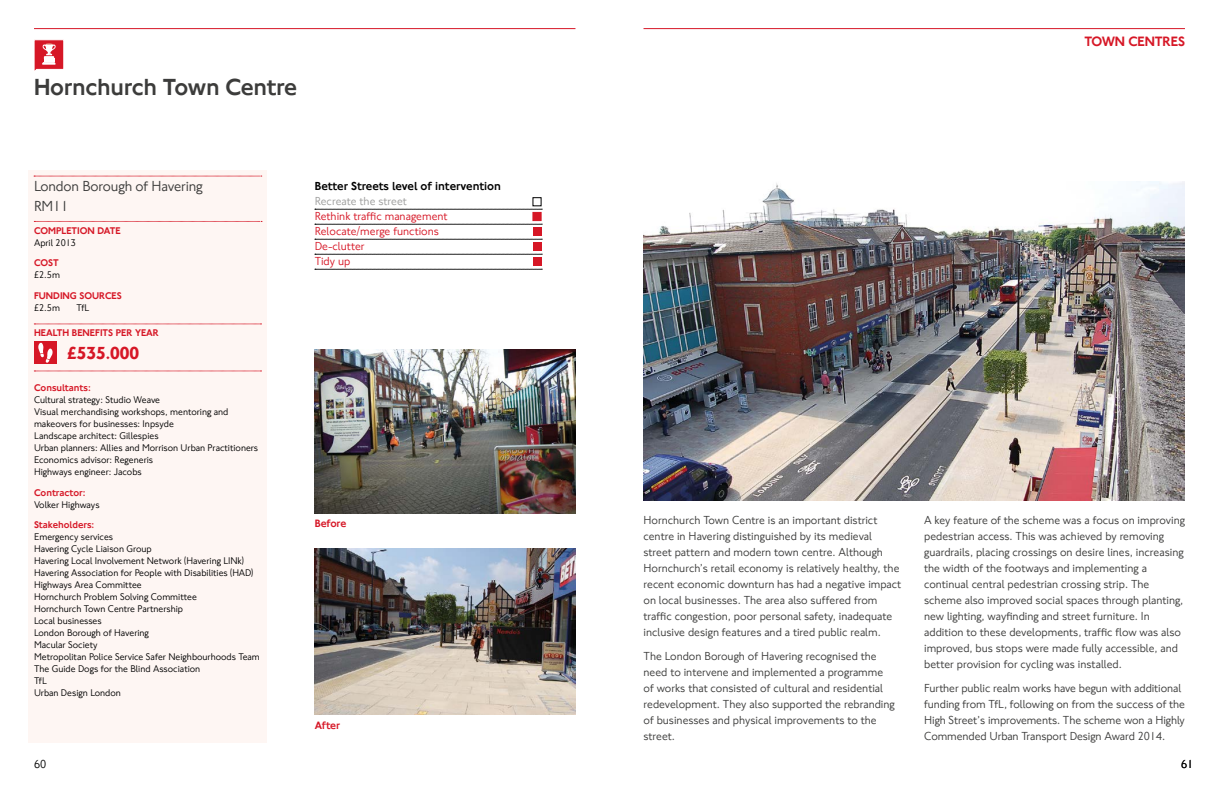
<style>
.page{position:relative;width:1219px;height:794px;background:#fff}
.page>*{position:absolute;margin:0;border:0;box-sizing:border-box;transform-origin:0 0}
.t1{font:500 24px "NJ Font";letter-spacing:-.01em;color:#3c3c3b}
.t2{font:700 18px "NJ Font";color:#d61726}
.t3{font:15px/19px "NJ Font";letter-spacing:-.01em;color:#3c3c3b}
.t4{font:500 14px "NJ Font";letter-spacing:-.01em;color:#d61726}
.t5{font:12px/16px "NJ Font";color:#3c3c3b}
.t6{font:12px/15px "NJ Font";color:#d61726}
.t7{font:500 12px "NJ Font";color:#000}
.t8{font:12px "NJ Font";color:#9d9d9c}
.t9{font:12px "NJ Font";color:#000}
.t10{font:500 11px "NJ Font";letter-spacing:-.01em;color:#d61726}
.t11{font:10px/12px "NJ Font";color:#000}
.t12{font:500 10px "NJ Font";color:#d61726}
</style>
<div class="page">
<div style="left:28px;top:170px;width:238px;height:573px;background:#fef6f3"></div>
<hr style="left:34px;top:28px;width:541px;height:1px;background:#d61726">
<hr style="left:643px;top:28px;width:542px;height:1px;background:#d61726">
<img style="left:315px;top:349px;width:260px;height:164px">
<img style="left:315px;top:549px;width:260px;height:165px">
<img style="left:643px;top:181px;width:542px;height:319px">
<svg style="left:34px;top:324px;width:228px;height:1px"></svg>
<svg style="left:34px;top:371px;width:228px;height:1px"></svg>
<div style="left:34px;top:341px;width:23px;height:23px;background:#d61726"></div>
<svg style="left:38px;top:343px;width:15px;height:20px"></svg>
<svg style="left:34px;top:176px;width:228px;height:1px"></svg>
<svg style="left:34px;top:221px;width:228px;height:1px"></svg>
<svg style="left:34px;top:40px;width:30px;height:31px"></svg>
<svg style="left:315px;top:209px;width:227px;height:1px"></svg>
<svg style="left:315px;top:224px;width:227px;height:1px"></svg>
<svg style="left:315px;top:239px;width:227px;height:1px"></svg>
<svg style="left:315px;top:254px;width:227px;height:1px"></svg>
<svg style="left:315px;top:269px;width:227px;height:1px"></svg>
<div style="left:533px;top:212px;width:8px;height:9px;background:#d61726"></div>
<div style="left:533px;top:197px;width:8px;height:9px;border:1px solid #000"></div>
<div style="left:533px;top:227px;width:8px;height:8px;background:#d61726"></div>
<div style="left:533px;top:242px;width:8px;height:8px;background:#d61726"></div>
<div style="left:533px;top:257px;width:8px;height:9px;background:#d61726"></div>
<h1 class="t1" style="left:34px;top:73px;width:264px">Hornchurch Town Centre</h1>
<p class="t3" style="left:34px;top:177px;width:170px">London Borough of Havering<br>RM11</p>
<p class="t12" style="left:34px;top:224px;width:88px">COMPLETION DATE</p>
<p class="t11" style="left:34px;top:237px;width:44px">April 2013</p>
<p class="t12" style="left:34px;top:257px;width:26px">COST</p>
<p class="t11" style="left:34px;top:269px;width:27px">£2.5m</p>
<p class="t12" style="left:34px;top:289px;width:89px">FUNDING SOURCES</p>
<p class="t11" style="left:34px;top:302px;width:27px">£2.5m</p>
<p class="t11" style="left:77px;top:302px;width:15px">TfL</p>
<p class="t12" style="left:34px;top:326px;width:126px">HEALTH BENEFITS PER YEAR</p>
<h2 class="t2" style="left:67px;top:342px;width:74px">£535.000</h2>
<p class="t12" style="left:34px;top:382px;width:58px">Consultants:</p>
<p class="t11" style="left:34px;top:394px;width:226px">Cultural strategy: Studio Weave<br>Visual merchandising workshops, mentoring and makeovers for businesses: Inpsyde<br>Landscape architect: Gillespies<br>Urban planners: Allies and Morrison Urban Practitioners Economics advisor: Regeneris<br>Highways engineer: Jacobs</p>
<p class="t12" style="left:34px;top:486px;width:53px">Contractor:</p>
<p class="t11" style="left:34px;top:498px;width:67px">Volker Highways</p>
<p class="t12" style="left:34px;top:519px;width:62px">Stakeholders:</p>
<p class="t11" style="left:34px;top:531px;width:227px">Emergency services<br>Havering Cycle Liaison Group<br>Havering Local Involvement Network (Havering LINk)<br>Havering Association for People with Disabilities (HAD)<br>Highways Area Committee<br>Hornchurch Problem Solving Committee<br>Hornchurch Town Centre Partnership<br>Local businesses<br>London Borough of Havering<br>Macular Society<br>Metropolitan Police Service Safer Neighbourhoods Team<br>The Guide Dogs for the Blind Association<br>TfL<br>Urban Design London</p>
<p class="t9" style="left:34px;top:757px;width:14px">60</p>
<p class="t7" style="left:315px;top:178px;width:188px">Better Streets level of intervention</p>
<p class="t8" style="left:315px;top:193px;width:94px">Recreate the street</p>
<p class="t6" style="left:315px;top:209px;width:134px">Rethink traffic management<br>Relocate/merge functions<br>De-clutter<br>Tidy up</p>
<p class="t10" style="left:315px;top:517px;width:33px">Before</p>
<p class="t10" style="left:315px;top:718px;width:27px">After</p>
<p class="t4" style="left:1084px;top:33px;width:102px">TOWN CENTRES</p>
<p class="t5" style="left:643px;top:512px;width:259px">Hornchurch Town Centre is an important district centre in Havering distinguished by its medieval street pattern and modern town centre. Although Hornchurch’s retail economy is relatively healthy, the recent economic downturn has had a negative impact on local businesses. The area also suffered from traffic congestion, poor personal safety, inadequate inclusive design features and a tired public realm.</p>
<p class="t5" style="left:643px;top:648px;width:253px">The London Borough of Havering recognised the need to intervene and implemented a programme of works that consisted of cultural and residential redevelopment. They also supported the rebranding of businesses and physical improvements to the street.</p>
<p class="t5" style="left:924px;top:512px;width:262px">A key feature of the scheme was a focus on improving pedestrian access. This was achieved by removing guardrails, placing crossings on desire lines, increasing the width of the footways and implementing a continual central pedestrian crossing strip. The scheme also improved social spaces through planting, new lighting, wayfinding and street furniture. In addition to these developments, traffic flow was also improved, bus stops were made fully accessible, and better provision for cycling was installed.</p>
<p class="t5" style="left:924px;top:680px;width:262px">Further public realm works have begun with additional funding from TfL, following on from the success of the High Street’s improvements. The scheme won a Highly Commended Urban Transport Design Award 2014.</p>
<p class="t9" style="left:1181px;top:757px;width:14px">61</p>
</div>
